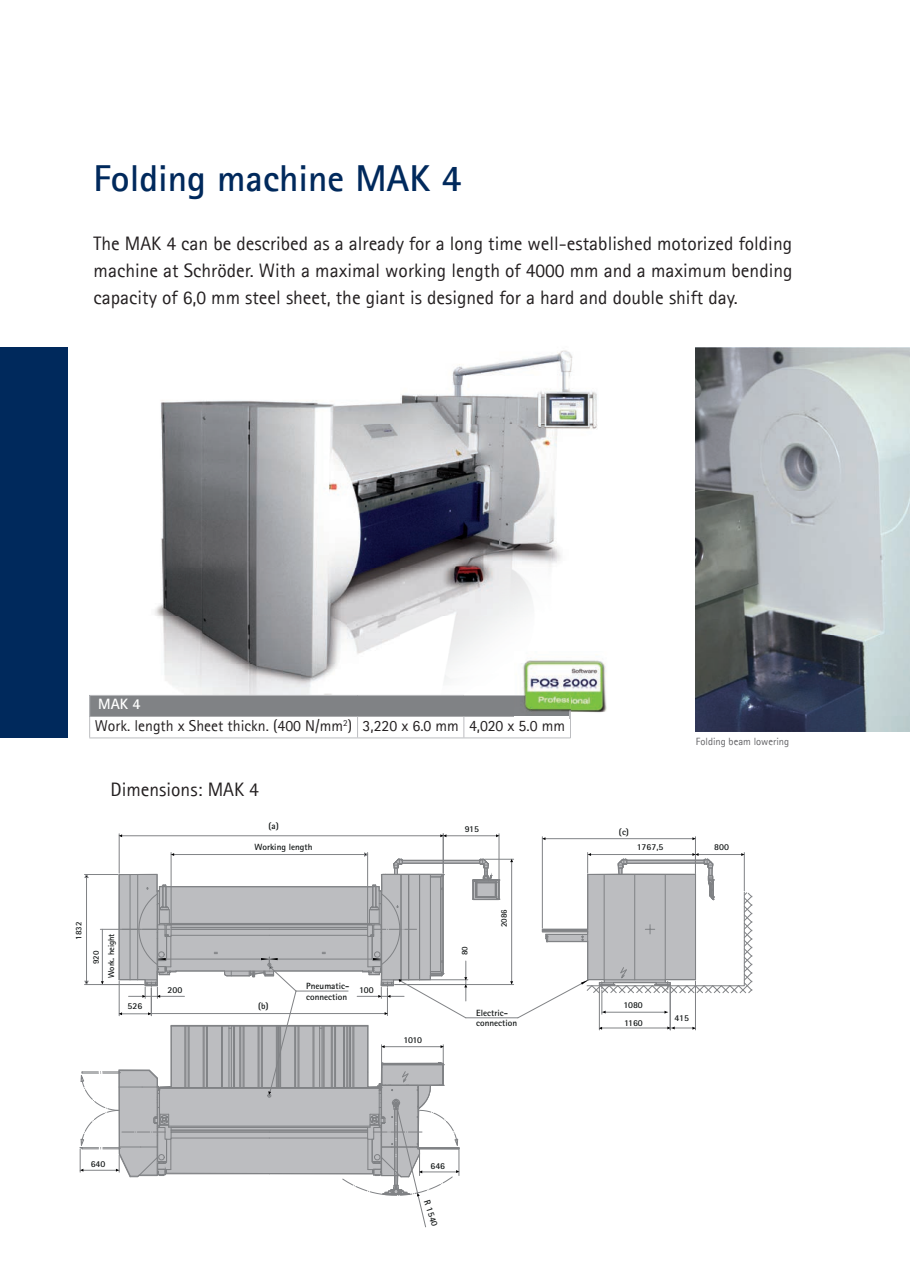
<style>
.page{position:relative;width:910px;height:1280px;background:#fff}
.page>*{position:absolute;margin:0;border:0;box-sizing:border-box;transform-origin:0 0}
.t1{font:700 37.5px "Agfa Rotis Sans Serif";color:#00295c}
.t2{font:19.5px/27px "Agfa Rotis Sans Serif";color:#231f20;text-align:justify}
.t3{font:15.75px "Agfa Rotis Sans Serif";color:#231f20}
.t4{font:700 15px "Agfa Rotis Sans Serif";color:#fff}
.t5{font:10.5px "Agfa Rotis Sans Serif";color:#636366}
.t6{font:700 9.15px "Agfa Rotis Sans Serif";color:#0f1313}
.t7{font:700 9px/10.8px "Agfa Rotis Sans Serif";color:#0f1313}
.t8{font:700 8.55px/15.1px "Agfa Rotis Sans Serif";color:#0f1313;text-align:center}
</style>
<div class="page">
<hr style="left:443px;top:835px;width:56px;height:1px;background:#808285">
<hr style="left:499px;top:834px;width:1px;height:45px;background:#808285">
<hr style="left:119px;top:835px;width:324px;height:1px;background:#808285">
<hr style="left:443px;top:834px;width:1px;height:39px;background:#808285">
<hr style="left:119px;top:834px;width:1px;height:39px;background:#808285">
<hr style="left:542px;top:838px;width:153px;height:1px;background:#808285">
<hr style="left:542px;top:837px;width:1px;height:91px;background:#808285">
<hr style="left:695px;top:837px;width:1px;height:36px;background:#808285">
<svg style="left:440px;top:834px;width:6px;height:3px"></svg>
<svg style="left:80px;top:852px;width:672px;height:375px"></svg>
<img style="left:155px;top:350px;width:443px;height:314px">
<img style="left:164px;top:664px;width:288px;height:31px">
<img style="left:696px;top:348px;width:214px;height:383px">
<div style="left:0;top:347px;width:68px;height:390px;background:#00295c"></div>
<hr style="left:89px;top:695px;width:269px;height:1px;background:#bcbdc0">
<hr style="left:358px;top:695px;width:106px;height:1px;background:#bcbdc0">
<hr style="left:464px;top:695px;width:107px;height:1px;background:#bcbdc0">
<img style="left:514px;top:652px;width:93px;height:60px">
<img style="left:514px;top:695px;width:57px;height:1px">
<svg style="left:89px;top:696px;width:482px;height:42px"></svg>
<h1 class="t1" style="left:94px;top:155px;width:370px">Folding machine MAK 4</h1>
<p class="t2" style="left:94px;top:229px;width:700px">The MAK 4 can be described as a already for a long time well-established motorized folding machine at Schröder. With a maximal working length of 4000 mm and a maximum bending capacity of 6,0 mm steel sheet, the giant is designed for a hard and double shift day.</p>
<p class="t4" style="left:98px;top:695px;width:44px">MAK 4</p>
<p class="t3" style="left:95px;top:717px;width:472px">Work. length x Sheet thickn. (400 N/mm<sup>2</sup>) 3,220 x 6.0 mm 4,020 x 5.0 mm</p>
<p class="t2" style="left:111px;top:775px;width:150px">Dimensions: MAK 4</p>
<p class="t7" style="left:268px;top:821px;width:12px">(a)</p>
<p class="t7" style="left:255px;top:843px;width:59px">Working length</p>
<p class="t7" style="left:465px;top:824px;width:16px">915</p>
<p class="t8" style="left:72px;top:940px;width:19px;rotate:-90deg">1832</p>
<p class="t8" style="left:89px;top:978px;width:46px;rotate:-90deg">920<br>Work. height</p>
<p class="t7" style="left:306px;top:981px;width:45px">Pneumatic&shy;connection</p>
<p class="t7" style="left:167px;top:985px;width:16px">200</p>
<p class="t7" style="left:359px;top:985px;width:16px">100</p>
<p class="t7" style="left:128px;top:1001px;width:16px">526</p>
<p class="t7" style="left:258px;top:1001px;width:12px">(b)</p>
<p class="t7" style="left:403px;top:1035px;width:20px">1010</p>
<p class="t8" style="left:458px;top:955px;width:10px;rotate:-90deg">80</p>
<p class="t8" style="left:497px;top:927px;width:19px;rotate:-90deg">2086</p>
<p class="t7" style="left:476px;top:1008px;width:42px">Electric&shy;connection</p>
<p class="t7" style="left:91px;top:1159px;width:16px">640</p>
<p class="t7" style="left:430px;top:1162px;width:16px">646</p>
<p class="t6" style="left:430px;top:1199px;width:28px;rotate:72deg">R 1540</p>
<p class="t5" style="left:696px;top:736px;width:95px">Folding beam lowering</p>
<p class="t7" style="left:619px;top:827px;width:12px">(c)</p>
<p class="t7" style="left:637px;top:842px;width:28px">1767,5</p>
<p class="t7" style="left:714px;top:842px;width:16px">800</p>
<p class="t7" style="left:624px;top:1001px;width:21px">1080</p>
<p class="t7" style="left:624px;top:1018px;width:20px">1160</p>
<p class="t7" style="left:675px;top:1014px;width:16px">415</p>
</div>
